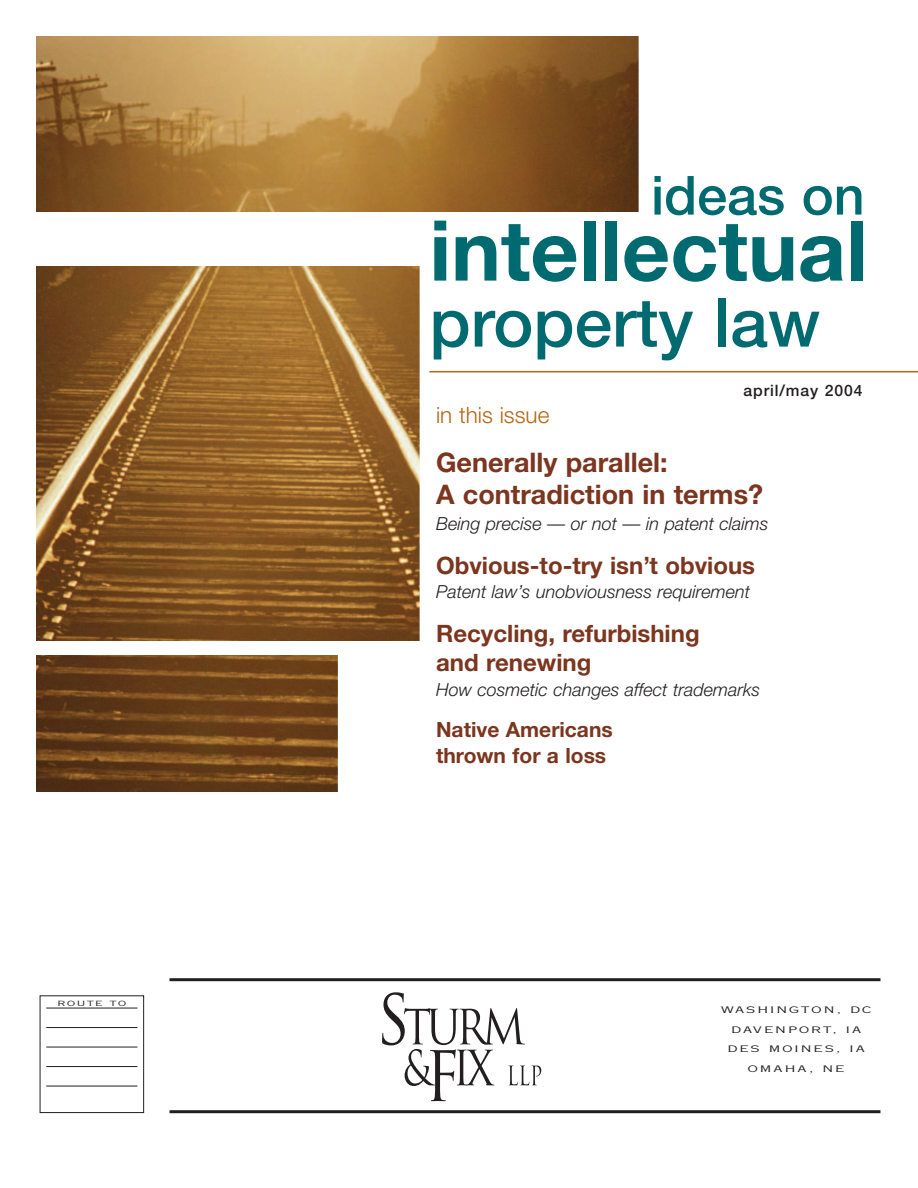
<style>
.page{position:relative;width:918px;height:1188px;background:#fff}
.page>*{position:absolute;margin:0;border:0;box-sizing:border-box;transform-origin:0 0}
.t1{font:700 84px "Helvetica Neue";color:#006a71}
.t2{font:500 67.5px "Helvetica Neue";color:#006a71}
.t3{font:500 54px "Helvetica Neue";color:#006a71}
.t4{font:700 27px/32.4px "Helvetica Neue";color:#7c351e}
.t5{font:700 24px/28.8px "Helvetica Neue";color:#7c351e}
.t6{font:300 22.5px "Helvetica Neue";color:#b66512}
.t7{font:700 21px/25.2px "Helvetica Neue";color:#7c351e}
.t8{font:italic 300 18px "Helvetica Neue";color:#231f20}
.t9{font:500 15.75px "Helvetica Neue";letter-spacing:.055em;color:#231f20}
.t10{font:9px/19.5px "Copperplate Twenty Nine AB";letter-spacing:.135em;color:#231f20;text-align:center;scale:1.67 1}
.t11{font:7.2px "Copperplate Twenty Nine AB";letter-spacing:.135em;color:#231f20;scale:1.67 1}
</style>
<div class="page">
<img style="left:36px;top:36px;width:603px;height:756px">
<div style="left:36px;top:641px;width:398px;height:14px;background:#fff"></div>
<div style="left:36px;top:212px;width:828px;height:54px;background:#fff"></div>
<hr style="left:429px;top:371px;width:489px;height:1px;background:#b66512">
<hr style="left:170px;top:1110px;width:710px;height:3px;background:#231f20">
<hr style="left:170px;top:978px;width:710px;height:3px;background:#231f20">
<svg style="left:382px;top:992px;width:159px;height:109px"></svg>
<hr style="left:46px;top:1008px;width:91px;height:1px;background:#231f20">
<hr style="left:46px;top:1027px;width:91px;height:1px;background:#231f20">
<hr style="left:46px;top:1047px;width:91px;height:1px;background:#231f20">
<hr style="left:46px;top:1066px;width:91px;height:1px;background:#231f20">
<hr style="left:46px;top:1086px;width:91px;height:1px;background:#231f20">
<div style="left:40px;top:996px;width:104px;height:117px;border:1px solid #231f20"></div>
<p class="t11" style="left:58px;top:1001px;width:43px">ROUTE TO</p>
<h3 class="t3" style="left:651px;top:176px;width:215px">ideas on</h3>
<h1 class="t1" style="left:429px;top:221px;width:440px">intellectual</h1>
<h2 class="t2" style="left:429px;top:298px;width:392px">property law</h2>
<p class="t9" style="left:744px;top:384px;width:120px">april/may 2004</p>
<p class="t6" style="left:436px;top:407px;width:115px">in this issue</p>
<h3 class="t4" style="left:436px;top:448px;width:329px">Generally parallel:<br>A contradiction in terms?</h3>
<p class="t8" style="left:436px;top:517px;width:334px">Being precise — or not — in patent claims</p>
<h3 class="t5" style="left:436px;top:553px;width:321px">Obvious-to-try isn’t obvious</h3>
<p class="t8" style="left:436px;top:586px;width:316px">Patent law’s unobviousness requirement</p>
<h3 class="t5" style="left:436px;top:622px;width:265px">Recycling, refurbishing and renewing</h3>
<p class="t8" style="left:436px;top:683px;width:325px">How cosmetic changes affect trademarks</p>
<p class="t7" style="left:436px;top:719px;width:178px">Native Americans thrown for a loss</p>
<p class="t10" style="left:721px;top:1001px;width:92px">WASHINGTON, DC<br>DAVENPORT, IA<br>DES MOINES, IA<br>OMAHA, NE</p>
</div>
